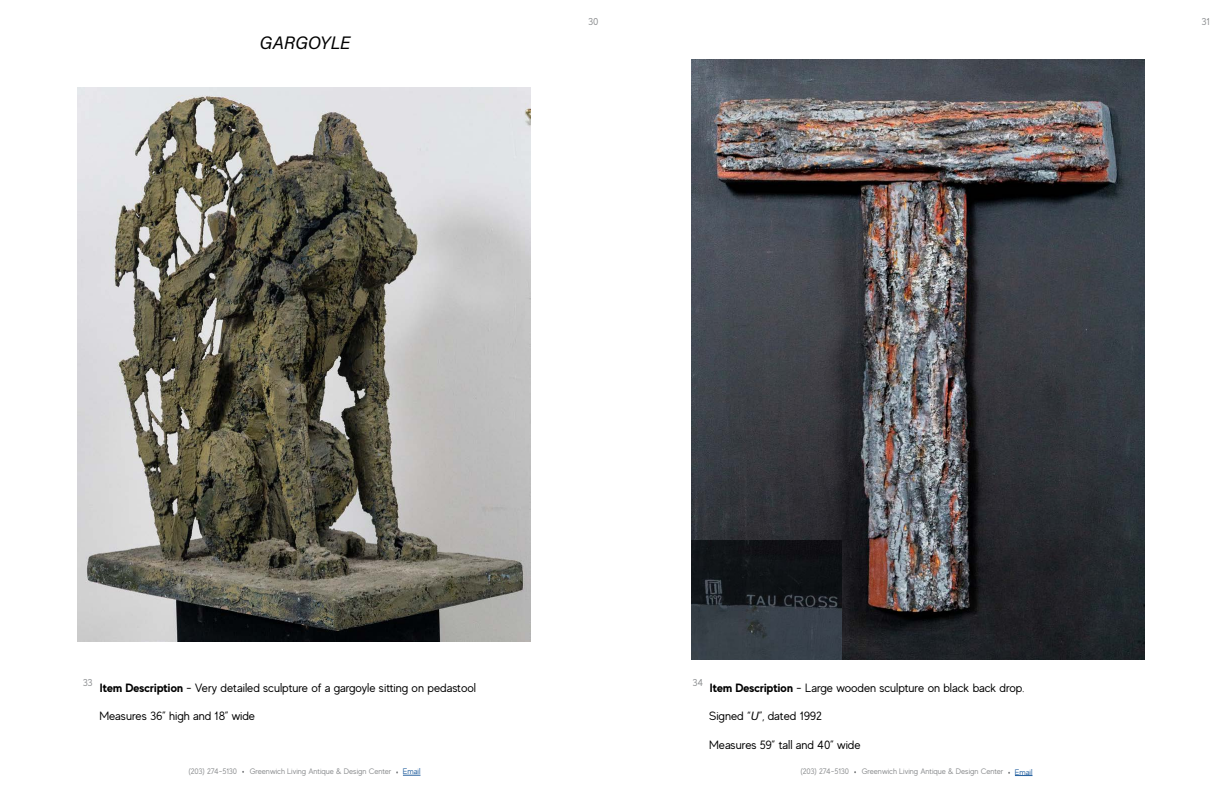
<style>
.page{position:relative;width:1224px;height:792px;background:#fff}
.page>*{position:absolute;margin:0;border:0;box-sizing:border-box;transform-origin:0 0}
.t1{font:18px "Acumin Variable Concept";letter-spacing:-.005em;color:#000}
.t2{font:12px "MADE Evolve Sans";color:#000}
.t3{font:10px "MADE Evolve Sans";letter-spacing:-.015em;color:#8a8c8e}
.t4{font:8px "MADE Evolve Sans";letter-spacing:-.01em;color:#8a8c8e}
.t5{font:8px "MADE Evolve Sans";letter-spacing:-.03em;color:#8a8c8e}
.t6{font:8px "MADE Evolve Sans";color:#215e9e}
.s1{font-weight:700}
.s2{font-family:"Acumin Variable Concept"}
</style>
<div class="page">
<svg style="left:396px;top:771px;width:25px;height:5px"></svg>
<svg style="left:1008px;top:772px;width:25px;height:4px"></svg>
<img style="left:692px;top:60px;width:453px;height:600px">
<img style="left:692px;top:540px;width:150px;height:120px">
<img style="left:77px;top:87px;width:454px;height:554px">
<h1 class="t1" style="left:260px;top:31px;width:92px">GARGOYLE</h1>
<p class="t3" style="left:588px;top:15px;width:12px">30</p>
<p class="t3" style="left:1201px;top:15px;width:10px">31</p>
<p class="t3" style="left:83px;top:676px;width:11px">33</p>
<p class="t2" style="left:100px;top:680px;width:377px"><span class="s1">Item Description</span> - Very detailed sculpture of a gargoyle sitting on pedastool</p>
<p class="t2" style="left:100px;top:709px;width:157px">Measures 36” high and 18” wide</p>
<p class="t5" style="left:188px;top:766px;width:50px">(203) 274-5130</p>
<p class="t4" style="left:250px;top:766px;width:143px">Greenwich Living Antique &amp; Design Center</p>
<p class="t6" style="left:403px;top:767px;width:19px">Email</p>
<p class="t3" style="left:692px;top:676px;width:12px">34</p>
<p class="t2" style="left:710px;top:680px;width:316px"><span class="s1">Item Description</span> - Large wooden sculpture on black back drop.</p>
<p class="t2" style="left:709px;top:709px;width:114px">Signed “<span class="s2">U</span>”, dated 1992</p>
<p class="t2" style="left:709px;top:738px;width:153px">Measures 59” tall and 40” wide</p>
<p class="t5" style="left:800px;top:766px;width:50px">(203) 274-5130</p>
<p class="t4" style="left:862px;top:767px;width:143px">Greenwich Living Antique &amp; Design Center</p>
<p class="t6" style="left:1015px;top:767px;width:19px">Email</p>
</div>
